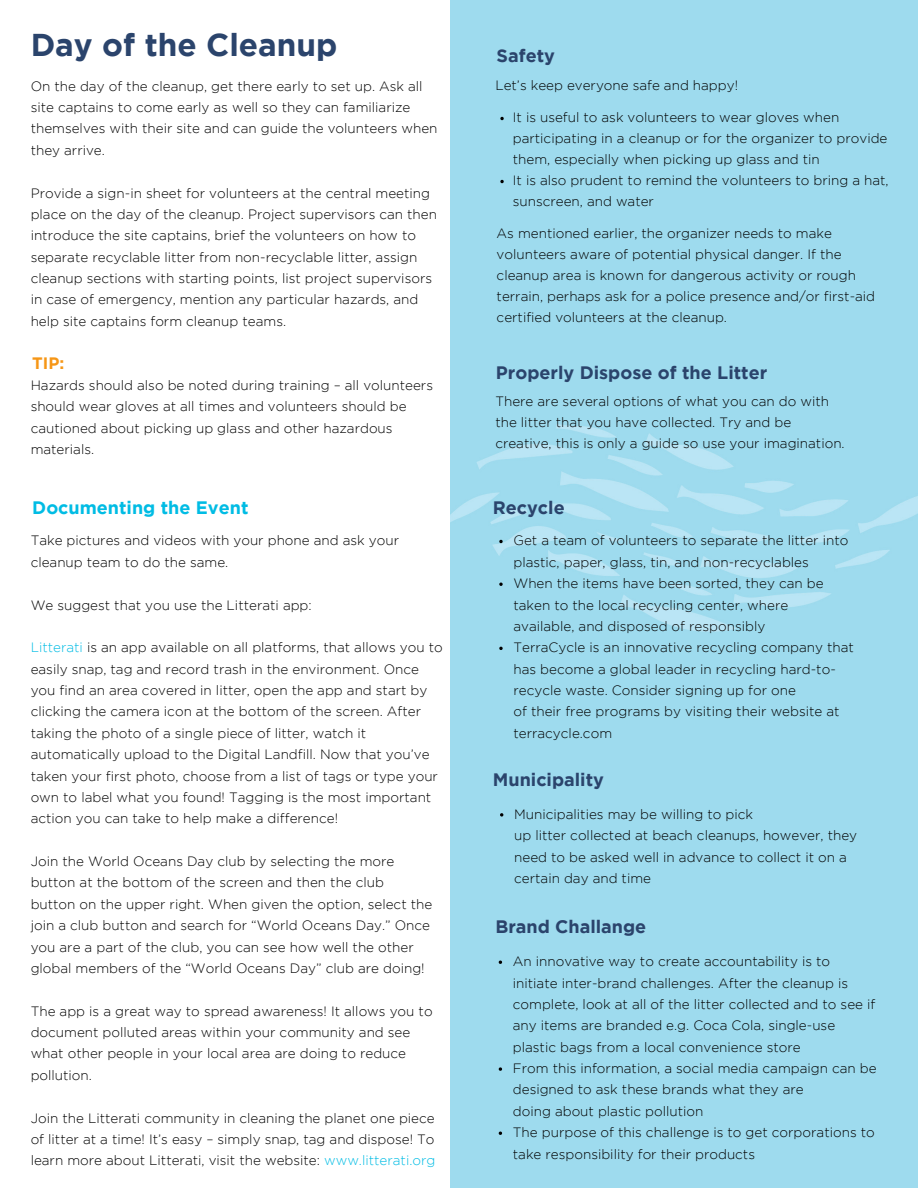
<style>
.page{position:relative;width:918px;height:1188px;background:#fff}
.page>*{position:absolute;margin:0;border:0;box-sizing:border-box;transform-origin:0 0}
.t1{font:700 31.5px "Gotham";color:#2b446c}
.t2{font:700 18px "Gotham";color:#2b446c}
.t3{font:700 18px "Gotham";color:#00bce4}
.t4{font:700 16.5px "Gotham";color:#f69616}
.t5{font:300 13.5px/21.3px "Gotham";color:#000}
.s1{color:#00bce4}
</style>
<div class="page">
<div style="left:451px;top:0;width:467px;height:1188px;background:#9edbee"></div>
<svg style="left:499px;top:540px;width:4px;height:3px"></svg>
<svg style="left:499px;top:583px;width:4px;height:3px"></svg>
<svg style="left:499px;top:647px;width:4px;height:3px"></svg>
<svg style="left:500px;top:813px;width:3px;height:4px"></svg>
<svg style="left:499px;top:1067px;width:3px;height:4px"></svg>
<svg style="left:500px;top:117px;width:4px;height:3px"></svg>
<svg style="left:500px;top:180px;width:4px;height:3px"></svg>
<h1 class="t1" style="left:31px;top:33px;width:308px">Day of the Cleanup</h1>
<p class="t5" style="left:31px;top:76px;width:408px">On the day of the cleanup, get there early to set up. Ask all site captains to come early as well so they can familiarize themselves with their site and can guide the volunteers when they arrive.</p>
<p class="t5" style="left:31px;top:183px;width:408px">Provide a sign-in sheet for volunteers at the central meeting place on the day of the cleanup. Project supervisors can then introduce the site captains, brief the volunteers on how to separate recyclable litter from non-recyclable litter, assign cleanup sections with starting points, list project supervisors in case of emergency, mention any particular hazards, and help site captains form cleanup teams.</p>
<p class="t4" style="left:32px;top:357px;width:34px">TIP:</p>
<p class="t5" style="left:31px;top:375px;width:404px">Hazards should also be noted during training – all volunteers should wear gloves at all times and volunteers should be cautioned about picking up glass and other hazardous materials.</p>
<h2 class="t3" style="left:32px;top:500px;width:218px">Documenting the Event</h2>
<p class="t5" style="left:31px;top:531px;width:370px">Take pictures and videos with your phone and ask your cleanup team to do the same.</p>
<p class="t5" style="left:31px;top:595px;width:283px">We suggest that you use the Litterati app:</p>
<p class="t5" style="left:31px;top:638px;width:414px"><span class="s1">Litterati</span> is an app available on all platforms, that allows you to easily snap, tag and record trash in the environment. Once you find an area covered in litter, open the app and start by clicking the camera icon at the bottom of the screen. After taking the photo of a single piece of litter, watch it automatically upload to the Digital Landfill. Now that you’ve taken your first photo, choose from a list of tags or type your own to label what you found! Tagging is the most important action you can take to help make a difference!</p>
<p class="t5" style="left:31px;top:852px;width:403px">Join the World Oceans Day club by selecting the more button at the bottom of the screen and then the club button on the upper right. When given the option, select the join a club button and search for “World Oceans Day.” Once you are a part of the club, you can see how well the other global members of the “World Oceans Day” club are doing!</p>
<p class="t5" style="left:31px;top:1001px;width:403px">The app is a great way to spread awareness! It allows you to document polluted areas within your community and see what other people in your local area are doing to reduce pollution.</p>
<p class="t5" style="left:31px;top:1108px;width:406px;text-align:justify">Join the Litterati community in cleaning the planet one piece of litter at a time! It’s easy – simply snap, tag and dispose! To learn more about Litterati, visit the website: <span class="s1">www.litterati.org</span></p>
<h2 class="t2" style="left:497px;top:49px;width:60px">Safety</h2>
<p class="t5" style="left:495px;top:76px;width:244px">Let’s keep everyone safe and happy!</p>
<p class="t5" style="left:513px;top:108px;width:377px">It is useful to ask volunteers to wear gloves when participating in a cleanup or for the organizer to provide them, especially when picking up glass and tin<br>It is also prudent to remind the volunteers to bring a hat, sunscreen, and water</p>
<p class="t5" style="left:497px;top:224px;width:380px">As mentioned earlier, the organizer needs to make volunteers aware of potential physical danger. If the cleanup area is known for dangerous activity or rough terrain, perhaps ask for a police presence and/or first-aid certified volunteers at the cleanup.</p>
<h2 class="t2" style="left:496px;top:366px;width:273px">Properly Dispose of the Litter</h2>
<p class="t5" style="left:495px;top:391px;width:351px">There are several options of what you can do with the litter that you have collected. Try and be creative, this is only a guide so use your imagination.</p>
<h2 class="t2" style="left:493px;top:500px;width:73px">Recycle</h2>
<p class="t5" style="left:513px;top:531px;width:342px">Get a team of volunteers to separate the litter into plastic, paper, glass, tin, and non-recyclables<br>When the items have been sorted, they can be taken to the local recycling center, where<br>available, and disposed of responsibly<br>TerraCycle is an innovative recycling company that has become a global leader in recycling hard-to&shy;recycle waste. Consider signing up for one<br>of their free programs by visiting their website at terracycle.com</p>
<h2 class="t2" style="left:493px;top:773px;width:113px">Municipality</h2>
<p class="t5" style="left:514px;top:804px;width:345px">Municipalities may be willing to pick<br>up litter collected at beach cleanups, however, they need to be asked well in advance to collect it on a certain day and time</p>
<h2 class="t2" style="left:495px;top:920px;width:153px">Brand Challange</h2>
<p class="t5" style="left:513px;top:952px;width:365px">An innovative way to create accountability is to initiate inter-brand challenges. After the cleanup is complete, look at all of the litter collected and to see if any items are branded e.g. Coca Cola, single-use plastic bags from a local convenience store<br>From this information, a social media campaign can be designed to ask these brands what they are<br>doing about plastic pollution<br>The purpose of this challenge is to get corporations to take responsibility for their products</p>
</div>
